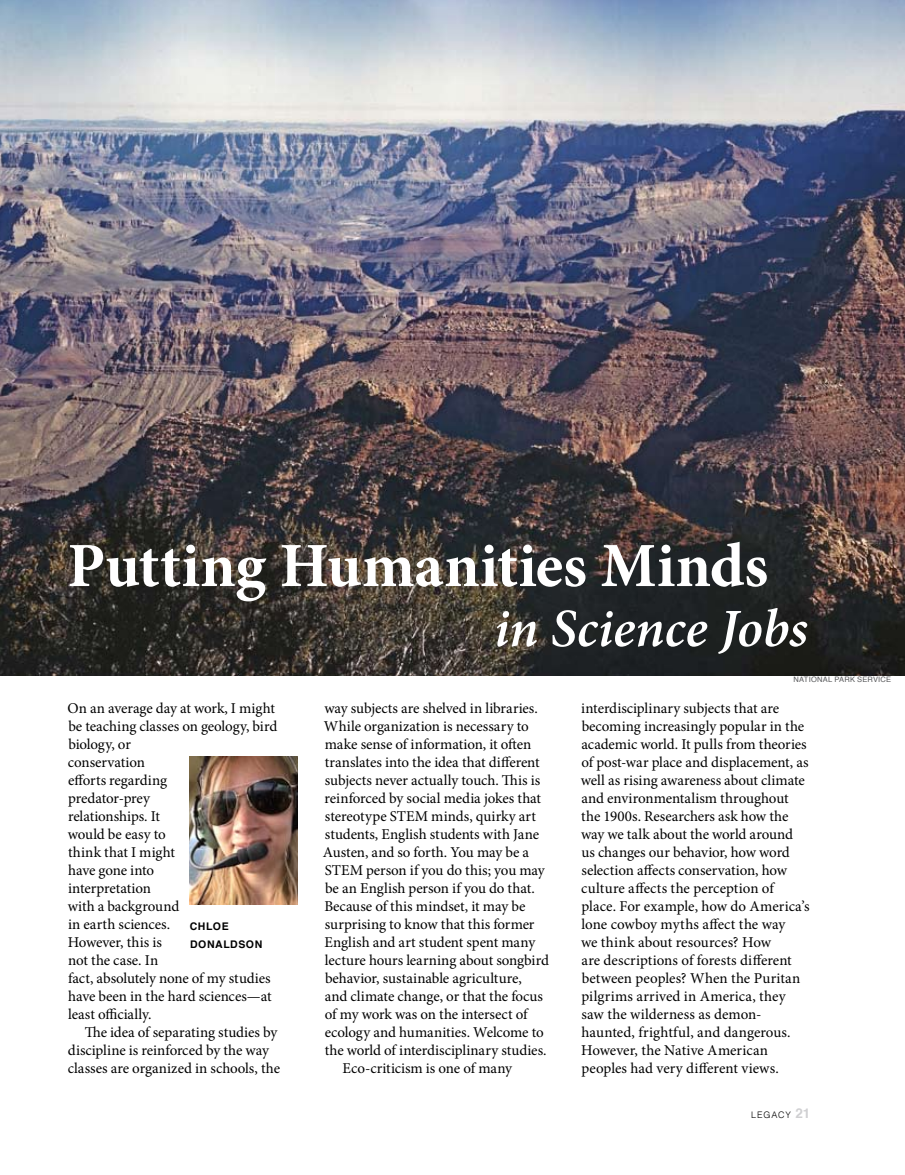
<style>
.page{position:relative;width:905px;height:1175px;background:#fff}
.page>*{position:absolute;margin:0;border:0;box-sizing:border-box;transform-origin:0 0}
.t1{font:700 63px "Minion Pro";letter-spacing:-.005em;color:#fff}
.t2{font:italic 600 54px "Minion Pro";letter-spacing:-.005em;color:#fff}
.t3{font:15px/18px "Minion Pro";letter-spacing:-.005em;color:#000}
.t4{font:700 10.5px/18px "Helvetica";letter-spacing:.055em;color:#000}
.t5{font:300 9px "Helvetica";letter-spacing:.085em;color:#000}
.t6{font:7.5px "Helvetica";letter-spacing:.03em;color:#58595b}
.s1{font-weight:700;font-size:13.5px;color:#d0d0d2}
</style>
<div class="page">
<img style="left:0;top:0;width:904px;height:675px">
<img style="left:189px;top:756px;width:108px;height:148px">
<h1 class="t1" style="left:67px;top:521px;width:702px">Putting Humanities Minds</h1>
<h2 class="t2" style="left:494px;top:591px;width:315px">in Science Jobs</h2>
<p class="t3" style="left:68px;top:699px;width:211px">On an average day at work, I might be teaching classes on geology, bird biology, or<br>conservation<br>efforts regarding<br>predator-prey<br>relationships. It<br>would be easy to<br>think that I might<br>have gone into<br>interpretation<br>with a background<br>in earth sciences.<br>However, this is<br>not the case. In<br>fact, absolutely none of my studies have been in the hard sciences—at least officially.</p>
<p class="t3" style="left:68px;top:1023px;width:214px;text-indent:17px">The idea of separating studies by discipline is reinforced by the way classes are organized in schools, the</p>
<p class="t4" style="left:190px;top:917px;width:74px">CHLOE<br>DONALDSON</p>
<p class="t3" style="left:324px;top:699px;width:215px">way subjects are shelved in libraries.</p>
<p class="t3" style="left:324px;top:717px;width:206px">While organization is necessary to</p>
<p class="t3" style="left:325px;top:735px;width:208px">make sense of information, it often</p>
<p class="t3" style="left:325px;top:753px;width:216px">translates into the idea that different</p>
<p class="t3" style="left:325px;top:771px;width:217px">subjects never actually touch. This is</p>
<p class="t3" style="left:324px;top:789px;width:218px">reinforced by social media jokes that</p>
<p class="t3" style="left:325px;top:807px;width:212px">stereotype STEM minds, quirky art</p>
<p class="t3" style="left:325px;top:825px;width:216px">students, English students with Jane</p>
<p class="t3" style="left:323px;top:843px;width:208px">Austen, and so forth. You may be a</p>
<p class="t3" style="left:325px;top:861px;width:221px">STEM person if you do this; you may</p>
<p class="t3" style="left:325px;top:879px;width:211px">be an English person if you do that.</p>
<p class="t3" style="left:324px;top:897px;width:202px">Because of this mindset, it may be</p>
<p class="t3" style="left:325px;top:915px;width:211px">surprising to know that this former</p>
<p class="t3" style="left:324px;top:933px;width:212px">English and art student spent many</p>
<p class="t3" style="left:325px;top:951px;width:225px">lecture hours learning about songbird</p>
<p class="t3" style="left:325px;top:969px;width:198px">behavior, sustainable agriculture,</p>
<p class="t3" style="left:325px;top:987px;width:220px">and climate change, or that the focus</p>
<p class="t3" style="left:325px;top:1005px;width:204px">of my work was on the intersect of</p>
<p class="t3" style="left:325px;top:1023px;width:220px">ecology and humanities. Welcome to</p>
<p class="t3" style="left:325px;top:1041px;width:223px">the world of interdisciplinary studies.</p>
<p class="t3" style="left:342px;top:1059px;width:171px">Eco-criticism is one of many</p>
<p class="t6" style="left:793px;top:674px;width:47px">NATIONAL PAR</p>
<p class="t6" style="left:850px;top:674px;width:14px">K SER</p>
<p class="t6" style="left:873px;top:674px;width:11px">VICE</p>
<p class="t3" style="left:581px;top:699px;width:230px">interdisciplinary subjects that are becoming increasingly popular in the academic world. It pulls from theories of post-war place and displacement, as well as rising awareness about climate and environmentalism throughout the 1900s. Researchers ask how the way we talk about the world around us changes our behavior, how word selection affects conservation, how culture affects the perception of place. For example, how do America’s lone cowboy myths affect the way<br>we think about resources? How<br>are descriptions of forests different between peoples? When the Puritan pilgrims arrived in America, they saw the wilderness as demon&shy;haunted, frightful, and dangerous.<br>However, the Native American peoples had very different views.</p>
<p class="t5" style="left:751px;top:1106px;width:61px">LEGACY <span class="s1">21</span></p>
</div>
